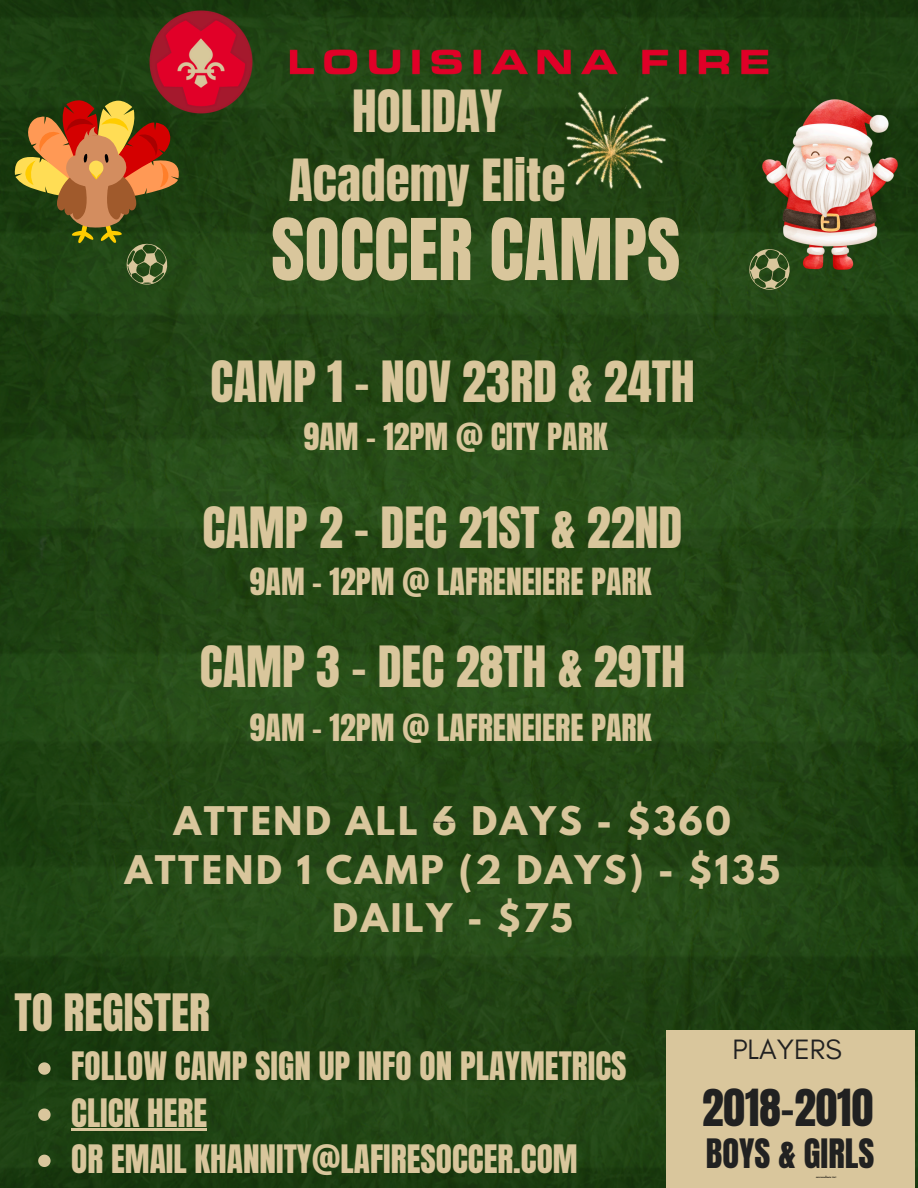
<style>
.page{position:relative;width:918px;height:1188px;background:#fff}
.page>*{position:absolute;margin:0;border:0;box-sizing:border-box;transform-origin:0 0}
.t1{font:72.3px "Anton";color:#d9c69c}
.t2{font:49.5px/68.7px "Anton";color:#d9c69c;text-align:center}
.t3{font:48.3px "Anton";color:#d9c69c}
.t4{font:43.8px "Anton";color:#d9c69c}
.t5{font:43.5px "Anton";color:#212121}
.t6{font:700 34.95px/48.3px "League Spartan";letter-spacing:.075em;color:#d9c69c;text-align:center}
.t7{font:34.5px "Anton";color:#212121}
.t8{font:33.3px "Anton";color:#d9c69c}
.t9{font:31.8px "Anton";color:#d9c69c}
.t10{font:28.5px "Glacial Indifference";color:#212121}
</style>
<div class="page">
<img style="left:0;top:0;width:918px;height:1188px">
<svg style="left:748px;top:249px;width:43px;height:41px"></svg>
<div style="left:666px;top:1031px;width:249px;height:157px;background:#d9c69c"></div>
<img style="left:115px;top:0;width:688px;height:147px">
<img style="left:762px;top:100px;width:135px;height:170px">
<svg style="left:15px;top:100px;width:166px;height:185px;background:#755d26"></svg>
<img style="left:564px;top:92px;width:102px;height:98px">
<svg style="left:38px;top:1062px;width:13px;height:13px"></svg>
<svg style="left:38px;top:1109px;width:13px;height:12px"></svg>
<hr style="left:71px;top:1129px;width:136px;height:2px;background:#d9c69c">
<svg style="left:38px;top:1155px;width:13px;height:12px"></svg>
<h6 class="t2" style="left:289px;top:78px;width:278px">HOLIDAY<br>Academy Elite</h6>
<p class="t1" style="left:271px;top:198px;width:411px">SOCCER CAMPS</p>
<h2 class="t3" style="left:211px;top:347px;width:486px">CAMP 1 - NOV 23RD &amp; 24TH</h2>
<p class="t9" style="left:303px;top:413px;width:306px">9AM - 12PM @ CITY PARK</p>
<h4 class="t3" style="left:203px;top:493px;width:481px">CAMP 2 - DEC 21ST &amp; 22ND</h4>
<p class="t9" style="left:250px;top:559px;width:404px">9AM - 12PM @ LAFRENEIERE PARK</p>
<p class="t3" style="left:200px;top:632px;width:487px">CAMP 3 - DEC 28TH &amp; 29TH</p>
<p class="t9" style="left:250px;top:704px;width:404px">9AM - 12PM @ LAFRENEIERE PARK</p>
<h2 class="t6" style="left:125px;top:801px;width:657px">ATTEND ALL 6 DAYS - $360<br>ATTEND 1 CAMP (2 DAYS) - $135<br>DAILY - $75</h2>
<p class="t4" style="left:15px;top:981px;width:197px">TO REGISTER</p>
<p class="t8" style="left:71px;top:1042px;width:557px">FOLLOW CAMP SIGN UP INFO ON PLAYMETRICS</p>
<h1 class="t8" style="left:71px;top:1089px;width:137px">CLICK HERE</h1>
<p class="t8" style="left:71px;top:1135px;width:508px">OR EMAIL KHANNITY@LAFIRESOCCER.COM</p>
<h2 class="t10" style="left:732px;top:1032px;width:111px">PLAYERS</h2>
<h6 class="t5" style="left:702px;top:1076px;width:173px">2018-2010</h6>
<h5 class="t7" style="left:706px;top:1129px;width:170px">BOYS &amp; GIRLS</h5>
</div>
